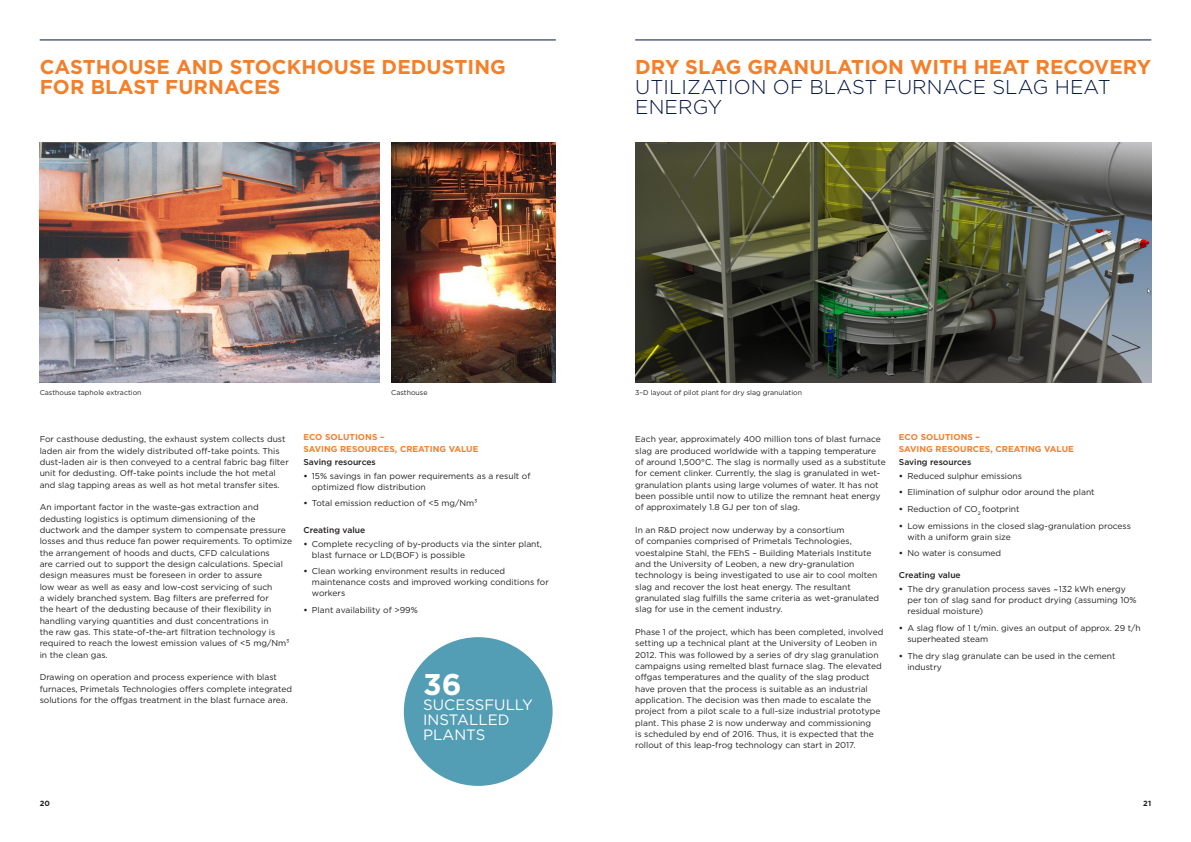
<style>
.page{position:relative;width:1191px;height:842px;background:#fff}
.page>*{position:absolute;margin:0;border:0;box-sizing:border-box;transform-origin:0 0}
.t1{font:700 30px "Gotham";color:#fff}
._01__Headline_-_Light_-_25pt_-_orange{font:300 20px/20px "Gotham";letter-spacing:.005em;color:#001340}
._01__Headline_-_Light_-_25pt_-_orange-2{font:700 20px/20px "Gotham";letter-spacing:.005em;color:#f47f2a}
.t2{font:15px/15px "Gotham";color:#fff}
.t3{font:11px "Gotham";color:#231f20}
._01__Copy_-_Book_-_8_5_pt_-_black{font:8.5px/11.3px "Gotham";color:#231f20}
._02__Subhead_-_Bold_-_8_5pt_-_orange{font:700 8.5px/11.3px "Gotham";letter-spacing:.005em;color:#f47f2a}
._01__Copy_-_Book_-_8_5_pt_-_black-2{font:500 8.5px "Gotham";color:#231f20}
.t4{font:700 7.5px "Gotham";color:#231f20}
._06__Copy_-_Book_-_7pt_-_black{font:7px "Gotham";color:#231f20}
.s1{font-weight:700;color:#f47f2a}
.s2{font-weight:700}
</style>
<div class="page">
<hr style="left:40px;top:40px;width:516px;height:1px;background:#001340">
<hr style="left:635px;top:40px;width:516px;height:1px;background:#001340">
<img style="left:635px;top:142px;width:516px;height:241px">
<div style="left:404px;top:637px;width:148px;height:149px;background:#539db5;border-radius:50%"></div>
<img style="left:391px;top:142px;width:165px;height:241px">
<img style="left:40px;top:142px;width:340px;height:241px">
<p class="_01__Headline_-_Light_-_25pt_-_orange-2" style="left:40px;top:57px;width:468px">CASTHOUSE AND STOCKHOUSE DEDUSTING<br>FOR BLAST FURNACES</p>
<p class="_01__Headline_-_Light_-_25pt_-_orange" style="left:635px;top:56px;width:517px"><span class="s1">DRY SLAG GRANULATION WITH HEAT RECOVERY<br></span>UTILIZATION OF BLAST FURNACE SLAG HEAT<br>ENERGY</p>
<p class="_06__Copy_-_Book_-_7pt_-_black" style="left:40px;top:388px;width:103px">Casthouse taphole extraction</p>
<p class="_06__Copy_-_Book_-_7pt_-_black" style="left:391px;top:388px;width:38px">Casthouse</p>
<p class="_01__Copy_-_Book_-_8_5_pt_-_black" style="left:40px;top:433px;width:250px">For casthouse dedusting, the exhaust system collects dust laden air from the widely distributed off-take points. This dust-laden air is then conveyed to a central fabric bag filter unit for dedusting. Off-take points include the hot metal and slag tapping areas as well as hot metal transfer sites.</p>
<p class="_01__Copy_-_Book_-_8_5_pt_-_black" style="left:40px;top:501px;width:254px">An important factor in the waste-gas extraction and dedusting logistics is optimum dimensioning of the ductwork and the damper system to compensate pressure losses and thus reduce fan power requirements. To optimize the arrangement of hoods and ducts, CFD calculations<br>are carried out to support the design calculations. Special design measures must be foreseen in order to assure<br>low wear as well as easy and low-cost servicing of such<br>a widely branched system. Bag filters are preferred for<br>the heart of the dedusting because of their flexibility in handling varying quantities and dust concentrations in<br>the raw gas. This state-of-the-art filtration technology is required to reach the lowest emission values of &lt;5 mg/Nm³ in the clean gas.</p>
<p class="_01__Copy_-_Book_-_8_5_pt_-_black" style="left:40px;top:671px;width:254px">Drawing on operation and process experience with blast furnaces, Primetals Technologies offers complete integrated solutions for the offgas treatment in the blast furnace area.</p>
<p class="_02__Subhead_-_Bold_-_8_5pt_-_orange" style="left:303px;top:431px;width:176px">ECO SOLUTIONS –<br>SAVING RESOURCES, CREATING VALUE</p>
<p class="_01__Copy_-_Book_-_8_5_pt_-_black-2" style="left:303px;top:456px;width:74px">Saving resources</p>
<p class="_01__Copy_-_Book_-_8_5_pt_-_black" style="left:312px;top:470px;width:220px;line-height:11px;text-indent:-9px"><span class="s2">•</span> 15% savings in fan power requirements as a result of optimized flow distribution</p>
<p class="_01__Copy_-_Book_-_8_5_pt_-_black" style="left:303px;top:498px;width:176px"><span class="s2">•</span> Total emission reduction of &lt;5 mg/Nm³</p>
<p class="_01__Copy_-_Book_-_8_5_pt_-_black-2" style="left:303px;top:524px;width:63px">Creating value</p>
<p class="_01__Copy_-_Book_-_8_5_pt_-_black" style="left:312px;top:538px;width:232px;line-height:11px;text-indent:-9px"><span class="s2">•</span> Complete recycling of by-products via the sinter plant, blast furnace or LD(BOF) is possible</p>
<p class="_01__Copy_-_Book_-_8_5_pt_-_black" style="left:312px;top:566px;width:238px;line-height:11px;text-indent:-9px"><span class="s2">•</span> Clean working environment results in reduced maintenance costs and improved working conditions for workers</p>
<p class="_01__Copy_-_Book_-_8_5_pt_-_black" style="left:303px;top:604px;width:116px"><span class="s2">•</span> Plant availability of &gt;99%</p>
<p class="t1" style="left:423px;top:664px;width:40px">36</p>
<p class="t2" style="left:423px;top:697px;width:111px">SUCESSFULLY<br>INSTALLED<br>PLANTS</p>
<p class="_06__Copy_-_Book_-_7pt_-_black" style="left:635px;top:388px;width:168px">3–D layout of pilot plant for dry slag granulation</p>
<p class="_01__Copy_-_Book_-_8_5_pt_-_black" style="left:635px;top:433px;width:252px">Each year, approximately 400 million tons of blast furnace slag are produced worldwide with a tapping temperature of around 1,500°C. The slag is normally used as a substitute for cement clinker. Currently, the slag is granulated in wet&shy;granulation plants using large volumes of water. It has not been possible until now to utilize the remnant heat energy of approximately 1.8 GJ per ton of slag.</p>
<p class="_01__Copy_-_Book_-_8_5_pt_-_black" style="left:635px;top:524px;width:245px">In an R&amp;D project now underway by a consortium<br>of companies comprised of Primetals Technologies, voestalpine Stahl, the FEhS – Building Materials Institute and the University of Leoben, a new dry-granulation technology is being investigated to use air to cool molten slag and recover the lost heat energy. The resultant granulated slag fulfills the same criteria as wet-granulated slag for use in the cement industry.</p>
<p class="_01__Copy_-_Book_-_8_5_pt_-_black" style="left:635px;top:626px;width:250px">Phase 1 of the project, which has been completed, involved setting up a technical plant at the University of Leoben in 2012. This was followed by a series of dry slag granulation campaigns using remelted blast furnace slag. The elevated offgas temperatures and the quality of the slag product have proven that the process is suitable as an industrial application. The decision was then made to escalate the project from a pilot scale to a full-size industrial prototype plant. This phase 2 is now underway and commissioning<br>is scheduled by end of 2016. Thus, it is expected that the rollout of this leap-frog technology can start in 2017.</p>
<p class="_02__Subhead_-_Bold_-_8_5pt_-_orange" style="left:899px;top:431px;width:176px">ECO SOLUTIONS –<br>SAVING RESOURCES, CREATING VALUE</p>
<p class="_01__Copy_-_Book_-_8_5_pt_-_black-2" style="left:899px;top:456px;width:74px">Saving resources</p>
<p class="_01__Copy_-_Book_-_8_5_pt_-_black" style="left:899px;top:470px;width:125px"><span class="s2">•</span> Reduced sulphur emissions</p>
<p class="_01__Copy_-_Book_-_8_5_pt_-_black" style="left:899px;top:487px;width:197px"><span class="s2">•</span> Elimination of sulphur odor around the plant</p>
<p class="_01__Copy_-_Book_-_8_5_pt_-_black" style="left:899px;top:503px;width:122px"><span class="s2">•</span> Reduction of CO<sub>2</sub> footprint</p>
<p class="_01__Copy_-_Book_-_8_5_pt_-_black" style="left:907px;top:520px;width:225px;line-height:11px;text-indent:-9px"><span class="s2">•</span> Low emissions in the closed slag-granulation process with a uniform grain size</p>
<p class="_01__Copy_-_Book_-_8_5_pt_-_black" style="left:899px;top:548px;width:104px"><span class="s2">•</span> No water is consumed</p>
<p class="_01__Copy_-_Book_-_8_5_pt_-_black-2" style="left:899px;top:570px;width:63px">Creating value</p>
<p class="_01__Copy_-_Book_-_8_5_pt_-_black" style="left:899px;top:583px;width:153px"><span class="s2">•</span> The dry granulation process saves</p>
<p class="t3" style="left:1053px;top:586px;width:7px">˜</p>
<p class="_01__Copy_-_Book_-_8_5_pt_-_black" style="left:907px;top:583px;width:231px;line-height:11px;text-indent:151px">132 kWh energy per ton of slag sand for product drying (assuming 10% residual moisture)</p>
<p class="_01__Copy_-_Book_-_8_5_pt_-_black" style="left:907px;top:622px;width:235px;line-height:11px;text-indent:-9px"><span class="s2">•</span> A slag flow of 1 t/min. gives an output of approx. 29 t/h superheated steam</p>
<p class="_01__Copy_-_Book_-_8_5_pt_-_black" style="left:907px;top:650px;width:210px;line-height:11px;text-indent:-9px"><span class="s2">•</span> The dry slag granulate can be used in the cement industry</p>
<p class="t4" style="left:40px;top:798px;width:12px">20</p>
<p class="t4" style="left:1143px;top:798px;width:9px">21</p>
</div>
